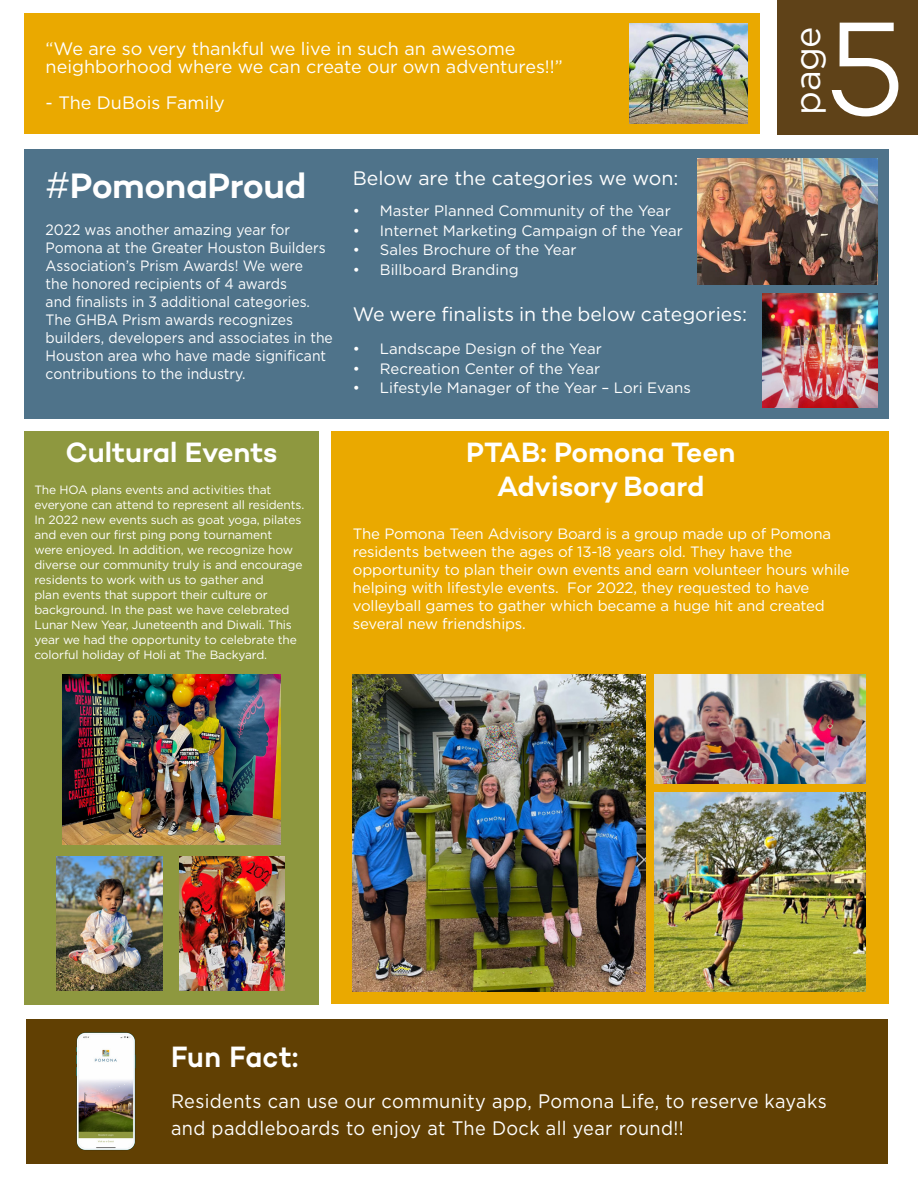
<style>
.page{position:relative;width:918px;height:1188px;background:#fff}
.page>*{position:absolute;margin:0;border:0;box-sizing:border-box;transform-origin:0 0}
.t1{font:135px "Campton Light DEMO";color:#fff}
.t2{font:600 36px "Campton";letter-spacing:-.015em;color:#fff}
.t3{font:36px "Gotham";color:#fff}
.t4{font:600 30px "Campton";letter-spacing:.01em;color:#fff;scale:.93 1}
.t5{font:600 28.5px/34.2px "Campton";letter-spacing:-.005em;color:#fff;text-align:center}
.t6{font:19.5px/27px "Gotham";letter-spacing:.01em;color:#fff;scale:.93 1}
.t7{font:19.5px "Gotham";letter-spacing:.01em;color:#fff}
.t8{font:18px/18px "Gotham";color:#fff}
.t9{font:15px/18px "Gotham";color:#fff}
.t10{font:15px/18px "Gotham";color:#fff;scale:.93 1}
.t11{font:12px/15px "Gotham";letter-spacing:-.01em;color:#fff}
.s1{font-family:"Raleway";font-weight:400}
</style>
<div class="page">
<div style="left:24px;top:431px;width:295px;height:574px;background:#8e983f"></div>
<div style="left:777px;top:0;width:141px;height:134px;background:#5f4218"></div>
<div style="left:24px;top:13px;width:735px;height:121px;background:#eaa900"></div>
<div style="left:331px;top:431px;width:557px;height:573px;background:#eaa900"></div>
<div style="left:26px;top:1020px;width:862px;height:144px;background:#614003"></div>
<div style="left:24px;top:149px;width:864px;height:269px;background:#4f738a"></div>
<img style="left:630px;top:24px;width:117px;height:99px">
<img style="left:76px;top:1032px;width:60px;height:119px">
<img style="left:654px;top:675px;width:211px;height:108px">
<img style="left:654px;top:793px;width:211px;height:198px">
<img style="left:698px;top:158px;width:180px;height:126px">
<img style="left:763px;top:293px;width:115px;height:114px">
<img style="left:353px;top:675px;width:293px;height:316px">
<img style="left:180px;top:857px;width:105px;height:134px">
<img style="left:62px;top:675px;width:218px;height:170px">
<img style="left:57px;top:857px;width:106px;height:134px">
<p class="t8" style="left:46px;top:39px;width:519px">“We are so very thankful we live in such an awesome neighborhood where we can create our own adventures!!”</p>
<p class="t8" style="left:46px;top:93px;width:181px">- The DuBois Family</p>
<h2 class="t2" style="left:46px;top:163px;width:262px"><span class="s1">#</span>PomonaProud</h2>
<p class="t10" style="left:46px;top:220px;width:310px">2022 was another amazing year for Pomona at the Greater Houston Builders Association’s Prism Awards! We were<br>the honored recipients of 4 awards<br>and finalists in 3 additional categories.<br>The GHBA Prism awards recognizes builders, developers and associates in the Houston area who have made significant contributions to the industry.</p>
<h3 class="t7" style="left:353px;top:167px;width:327px">Below are the categories we won:</h3>
<p class="t9" style="left:353px;top:202px;width:319px">• Master Planned Community of the Year</p>
<p class="t9" style="left:353px;top:221px;width:332px">• Internet Marketing Campaign of the Year</p>
<p class="t9" style="left:353px;top:241px;width:225px">• Sales Brochure of the Year</p>
<p class="t9" style="left:353px;top:260px;width:167px">• Billboard Branding</p>
<h3 class="t7" style="left:353px;top:304px;width:396px">We were finalists in the below categories:</h3>
<p class="t9" style="left:353px;top:340px;width:251px">• Landscape Design of the Year</p>
<p class="t9" style="left:353px;top:359px;width:249px">• Recreation Center of the Year</p>
<p class="t9" style="left:353px;top:379px;width:340px">• Lifestyle Manager of the Year – Lori Evans</p>
<h2 class="t3" style="left:787px;top:115px;width:89px;rotate:-90deg">page</h2>
<h1 class="t1" style="left:827px;top:-2px;width:80px">5</h1>
<h1 class="t1" style="left:792px;top:22px;width:78px">3</h1>
<h3 class="t5" style="left:66px;top:434px;width:213px">Cultural Events</h3>
<p class="t11" style="left:34px;top:482px;width:271px">The HOA plans events and activities that everyone can attend to represent all residents.<br>In 2022 new events such as goat yoga, pilates and even our first ping pong tournament<br>were enjoyed. In addition, we recognize how diverse our community truly is and encourage residents to work with us to gather and<br>plan events that support their culture or background. In the past we have celebrated Lunar New Year, Juneteenth and Diwali. This year we had the opportunity to celebrate the colorful holiday of Holi at The Backyard.</p>
<h3 class="t5" style="left:466px;top:434px;width:271px">PTAB: Pomona Teen<br>Advisory Board</h3>
<p class="t9" style="left:353px;top:525px;width:498px">The Pomona Teen Advisory Board is a group made up of Pomona residents between the ages of 13-18 years old. They have the opportunity to plan their own events and earn volunteer hours while helping with lifestyle events. For 2022, they requested to have volleyball games to gather which became a huge hit and created several new friendships.</p>
<h3 class="t4" style="left:171px;top:1038px;width:138px">Fun Fact:</h3>
<h3 class="t6" style="left:171px;top:1087px;width:707px">Residents can use our community app, Pomona Life, to reserve kayaks and paddleboards to enjoy at The Dock all year round!!</h3>
</div>
